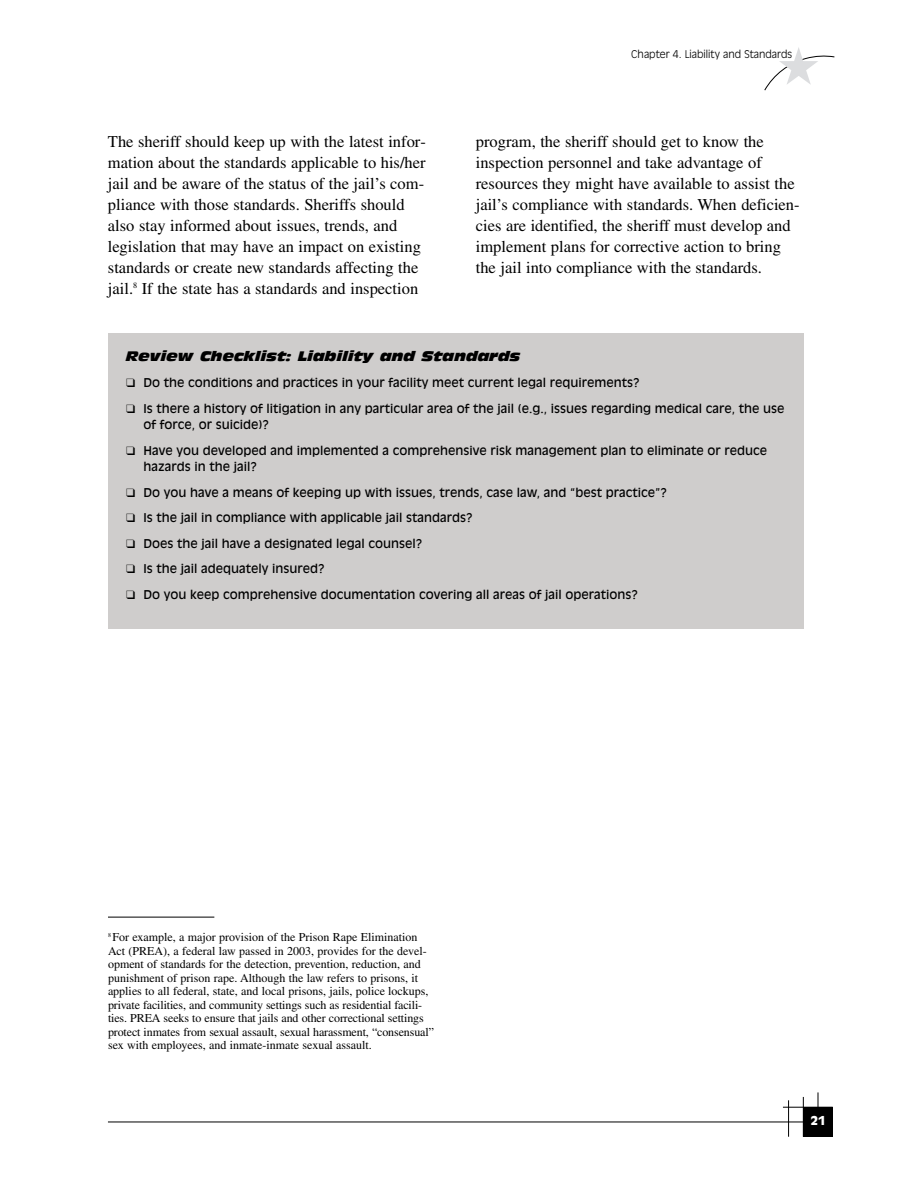
<style>
.page{position:relative;width:918px;height:1188px;background:#fff}
.page>*{position:absolute;margin:0;border:0;box-sizing:border-box;transform-origin:0 0}
.t1{font:16.5px "Times";color:#000}
.t2{font:italic 13.5px "Antique Olive Nord";color:#000}
.t3{font:12px/16.5px "Antique Olive";color:#000}
.t4{font:12px/13.5px "Times";color:#000}
.t5{font:900 12px "Antique Olive";color:#fff}
.t6{font:300 10.5px "Antique Olive";color:#000}
</style>
<div class="page">
<div style="left:108px;top:333px;width:695px;height:296px;background:#cfcdcc"></div>
<hr style="left:108px;top:917px;width:106px;height:1px;background:#000">
<svg style="left:764px;top:47px;width:71px;height:44px"></svg>
<hr style="left:818px;top:1092px;width:1px;height:45px;background:#000">
<hr style="left:803px;top:1097px;width:1px;height:40px;background:#000">
<hr style="left:788px;top:1100px;width:1px;height:37px;background:#000">
<hr style="left:783px;top:1107px;width:50px;height:1px;background:#000">
<hr style="left:108px;top:1122px;width:710px;height:1px;background:#000">
<div style="left:803px;top:1107px;width:30px;height:30px;background:#000"></div>
<p class="t6" style="left:631px;top:50px;width:162px">Chapter 4. Liability and Standards</p>
<p class="t1" style="left:108px;top:135px;width:320px">The sheriff should keep up with the latest infor-</p>
<p class="t1" style="left:476px;top:135px;width:290px">program, the sheriff should get to know the</p>
<p class="t1" style="left:108px;top:156px;width:319px">mation about the standards applicable to his/her</p>
<p class="t1" style="left:476px;top:156px;width:288px">inspection personnel and take advantage of</p>
<p class="t1" style="left:108px;top:177px;width:318px">jail and be aware of the status of the jail’s com-</p>
<p class="t1" style="left:476px;top:177px;width:320px">resources they might have available to assist the</p>
<p class="t1" style="left:108px;top:198px;width:298px">pliance with those standards. Sheriffs should</p>
<p class="t1" style="left:476px;top:198px;width:325px">jail’s compliance with standards. When deficien-</p>
<p class="t1" style="left:108px;top:219px;width:291px">also stay informed about issues, trends, and</p>
<p class="t1" style="left:476px;top:219px;width:316px">cies are identified, the sheriff must develop and</p>
<p class="t1" style="left:108px;top:240px;width:315px">legislation that may have an impact on existing</p>
<p class="t1" style="left:476px;top:240px;width:307px">implement plans for corrective action to bring</p>
<p class="t1" style="left:108px;top:261px;width:312px">standards or create new standards affecting the</p>
<p class="t1" style="left:476px;top:261px;width:288px">the jail into compliance with the standards.</p>
<p class="t1" style="left:108px;top:282px;width:312px">jail.<sup>8</sup> If the state has a standards and inspection</p>
<p class="t2" style="left:126px;top:351px;width:396px">Review Checklist: Liability and Standards</p>
<p class="t3" style="left:126px;top:375px;width:515px">■ Do the conditions and practices in your facility meet current legal requirements?</p>
<p class="t3" style="left:143px;top:401px;width:643px;text-indent:-17px">■ Is there a history of litigation in any particular area of the jail (e.g., issues regarding medical care, the use of force, or suicide)?</p>
<p class="t3" style="left:143px;top:443px;width:625px;text-indent:-17px">■ Have you developed and implemented a comprehensive risk management plan to eliminate or reduce hazards in the jail?</p>
<p class="t3" style="left:126px;top:485px;width:543px">■ Do you have a means of keeping up with issues, trends, case law, and “best practice”?</p>
<p class="t3" style="left:126px;top:510px;width:348px">■ Is the jail in compliance with applicable jail standards?</p>
<p class="t3" style="left:126px;top:536px;width:298px">■ Does the jail have a designated legal counsel?</p>
<p class="t3" style="left:126px;top:561px;width:200px">■ Is the jail adequately insured?</p>
<p class="t3" style="left:126px;top:587px;width:514px">■ Do you keep comprehensive documentation covering all areas of jail operations?</p>
<p class="t4" style="left:108px;top:932px;width:327px"><sup>8</sup> For example, a major provision of the Prison Rape Elimination Act (PREA), a federal law passed in 2003, provides for the devel&shy;opment of standards for the detection, prevention, reduction, and punishment of prison rape. Although the law refers to prisons, it applies to all federal, state, and local prisons, jails, police lockups, private facilities, and community settings such as residential facili&shy;ties. PREA seeks to ensure that jails and other correctional settings protect inmates from sexual assault, sexual harassment, “consensual” sex with employees, and inmate-inmate sexual assault.</p>
<p class="t5" style="left:811px;top:1116px;width:16px">21</p>
</div>
